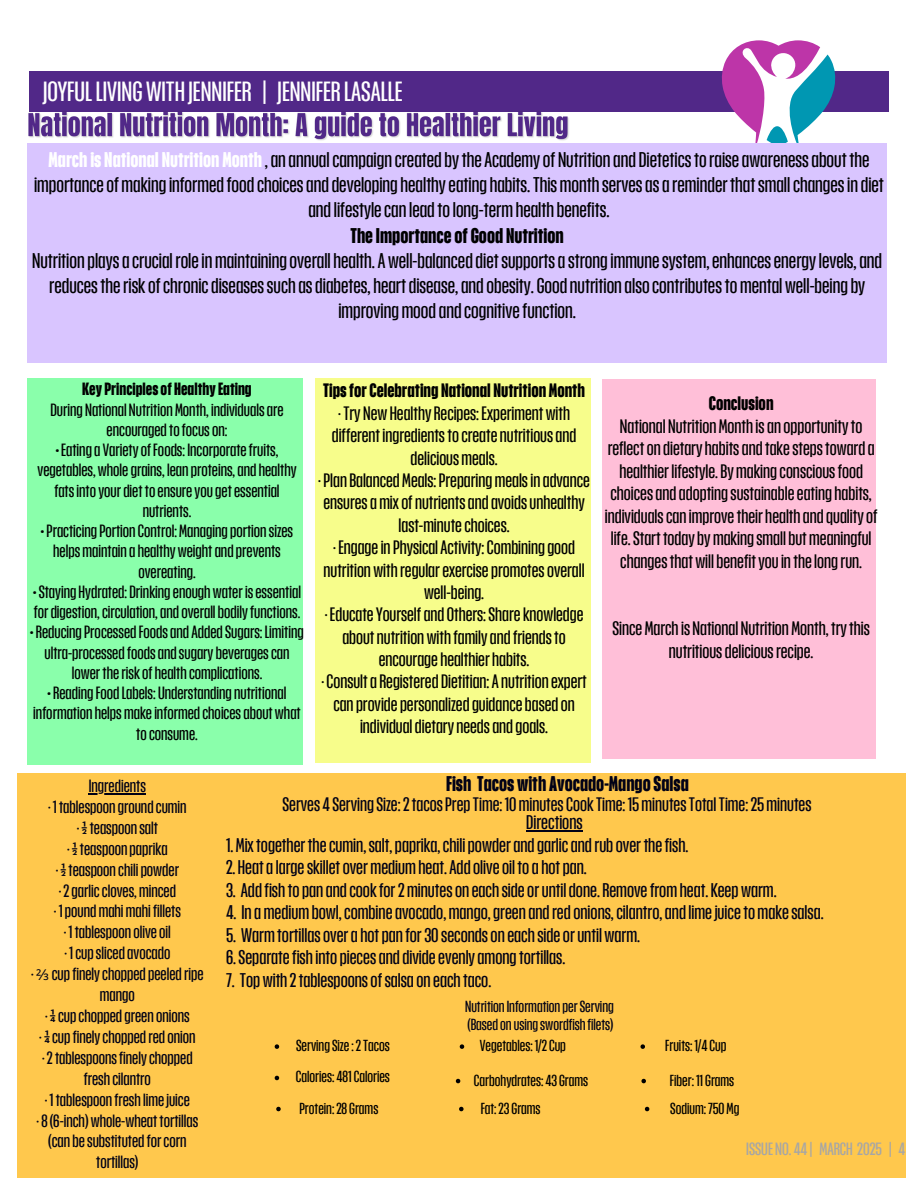
<style>
.page{position:relative;width:918px;height:1188px;background:#fff}
.page>*{position:absolute;margin:0;border:0;box-sizing:border-box;transform-origin:0 0}
.t1{font:23.4px "Placard Next";color:#fff}
.t2{font:18px/24.8px "Placard Next";color:#000;text-align:center}
.t3{font:700 18px "Placard Next";color:#010116}
.t4{font:16.8px "Placard Next";color:#010116}
.t5{font:16.5px/22.5px "Placard Next";color:#000;text-align:center}
.t6{font:16.5px "Placard Next";color:#010116}
.t7{font:16.35px/22.4px "Placard Next";color:#000;text-align:center}
.t8{font:15px/20.2px "Placard Next";color:#000;text-align:center}
.t9{font:15px/20.9px "Placard Next";color:#010116;text-align:center}
.t10{font:15px "Placard Next";color:#a6a6a6}
.t11{font:13.5px "Placard Next";color:#000}
.t12{font:13.5px/18px "Placard Next";color:#010116}
.s1{font-weight:700;color:#fff}
.s2{font-weight:700}
.s3{font-family:"Noto Sans"}
</style>
<div class="page">
<div style="left:29px;top:72px;width:860px;height:40px;background:#512888"></div>
<svg style="left:721px;top:40px;width:115px;height:103px"></svg>
<div style="left:28px;top:143px;width:859px;height:220px;background:#d9c5ff"></div>
<div style="left:28px;top:379px;width:275px;height:386px;background:#8affab"></div>
<div style="left:316px;top:379px;width:275px;height:384px;background:#f7fd8b"></div>
<div style="left:602px;top:379px;width:274px;height:379px;background:#ffbfd8"></div>
<div style="left:17px;top:774px;width:888px;height:404px;background:#ffc84d"></div>
<img style="left:27px;top:112px;width:542px;height:35px">
<hr style="left:89px;top:793px;width:57px;height:1px;background:#010116">
<hr style="left:526px;top:830px;width:57px;height:1px;background:#010116">
<svg style="left:275px;top:1044px;width:4px;height:5px"></svg>
<svg style="left:460px;top:1044px;width:4px;height:5px"></svg>
<svg style="left:641px;top:1044px;width:4px;height:5px"></svg>
<svg style="left:275px;top:1076px;width:4px;height:4px"></svg>
<svg style="left:456px;top:1079px;width:4px;height:4px"></svg>
<svg style="left:641px;top:1079px;width:5px;height:4px"></svg>
<svg style="left:276px;top:1107px;width:5px;height:4px"></svg>
<svg style="left:459px;top:1107px;width:5px;height:4px"></svg>
<svg style="left:645px;top:1107px;width:4px;height:4px"></svg>
<h4 class="t1" style="left:43px;top:76px;width:361px">JOYFULLIVINGWITH JENNIFER | JENNIFER LASALLE</h4>
<h6 class="t2" style="left:34px;top:148px;width:851px"><span class="s1">March is National Nutrition Month</span> , an annualcampaign created bythe Academy of Nutrition and Dieteticsto raise awareness about the importance ofmaking informed food choices and developing healthy eating habits.Thismonth serves as a reminder thatsmallchangesin diet and lifestyle can lead to long-termhealth benefits.</h6>
<h4 class="t2" style="left:32px;top:224px;width:852px"><span class="s2">The Importance of Good Nutrition<br></span>Nutrition plays a crucial role inmaintaining overall health. A well-balanced dietsupports a strong immune system, enhances energylevels, and reducesthe risk ofchronic diseasessuch as diabetes, heart disease, and obesity. Good nutrition also contributestomental well-being by improvingmood and cognitive function.</h4>
<h2 class="t8" style="left:30px;top:379px;width:275px"><span class="s2">Key Principles of Healthy Eating<br></span>During National Nutrition Month, individuals are encouraged to focus on:<br><span class="s2">·</span>Eating a Variety ofFoods: Incorporate fruits, vegetables,whole grains, lean proteins, and healthy fatsinto your diet to ensure you get essential nutrients.<br><span class="s2">·</span> Practicing Portion Control: Managing portion sizes helpsmaintain a healthyweight and prevents overeating.<br><span class="s2">·</span> Staying Hydrated: Drinking enoughwater is essential for digestion,circulation, and overall bodilyfunctions. <span class="s2">·</span> Reducing Processed Foods and Added Sugars:Limiting ultra-processed foods and sugary beveragescan lower the risk of health complications.<br><span class="s2">·</span> Reading Food Labels: Understanding nutritional information helpsmake informed choices aboutwhat to consume.</h2>
<p class="t7" style="left:318px;top:379px;width:273px"><span class="s2">Tips for Celebrating National Nutrition Month </span>·Try NewHealthy Recipes:Experimentwith different ingredientsto create nutritious and deliciousmeals.<br>· Plan Balanced Meals: Preparingmealsin advance ensures amix of nutrients and avoids unhealthy last-minute choices.<br>·Engage in Physical Activity: Combining good nutritionwith regular exercise promotes overall well-being.<br>·Educate Yourself and Others:Share knowledge about nutritionwith family and friendsto encourage healthier habits.<br>· Consult a Registered Dietitian: A nutrition expert can provide personalized guidance based on individual dietary needs and goals.</p>
<h4 class="t5" style="left:605px;top:392px;width:274px"><span class="s2">Conclusion<br></span>National Nutrition Month is an opportunityto reflect on dietary habits and take stepstoward a healthier lifestyle. Bymaking consciousfood choices and adopting sustainable eating habits, individualscan improve their health and quality of life.Start today bymaking small butmeaningful changesthatwill benefityou in the long run.</h4>
<h4 class="t5" style="left:612px;top:617px;width:259px">Since March is National Nutrition Month, trythis nutritious deliciousrecipe.</h4>
<h4 class="t9" style="left:31px;top:775px;width:174px">Ingredients<br>· 1 tablespoon ground cumin ·½teaspoon salt<br>·½teaspoon paprika<br>·½teaspoon chili powder<br>·2 garliccloves,minced<br>· 1 poundmahimahi fillets<br>· 1 tablespoon olive oil<br>· 1cup sliced avocado<br>·<span class="s3">⅔</span>cup finelychopped peeled ripe mango<br>·¼cup chopped green onions ·¼cup finelychopped red onion ·2tablespoonsfinelychopped fresh cilantro<br>· 1 tablespoon fresh lime juice<br>· 8 (6-inch)whole-wheat tortillas (can be substituted forcorn tortillas)</h4>
<h3 class="t3" style="left:446px;top:771px;width:244px">Fish Tacos with Avocado-Mango Salsa</h3>
<h4 class="t6" style="left:283px;top:793px;width:530px">Serves 4 Serving Size:2tacos Prep Time: 10minutes CookTime: 15minutesTotalTime:25minutes</h4>
<h6 class="t4" style="left:526px;top:811px;width:58px">Directions</h6>
<h6 class="t4" style="left:226px;top:833px;width:464px">1. Mixtogether the cumin,salt, paprika,chili powder and garlic and rub over the fish.</h6>
<h6 class="t4" style="left:226px;top:856px;width:362px">2. Heat a large skillet overmediumheat. Add olive oil to a hot pan.</h6>
<h6 class="t4" style="left:226px;top:878px;width:552px">3. Add fish to pan and cookfor2minutes on each side or until done. Remove fromheat. Keepwarm.</h6>
<h6 class="t4" style="left:226px;top:901px;width:599px">4. In amediumbowl,combine avocado,mango, green and red onions,cilantro, and lime juice tomake salsa.</h6>
<h6 class="t4" style="left:226px;top:923px;width:416px">5. Warmtortillas over a hot pan for 30 seconds on each side or untilwarm.</h6>
<h6 class="t4" style="left:226px;top:946px;width:341px">6. Separate fish into pieces and divide evenly among tortillas.</h6>
<h6 class="t4" style="left:226px;top:968px;width:267px">7. Topwith 2tablespoons ofsalsa on each taco.</h6>
<p class="t12" style="left:465px;top:997px;width:150px">Nutrition Information per Serving (Based on using swordfish filets)</p>
<p class="t11" style="left:296px;top:1036px;width:95px">Serving Size :2Tacos</p>
<p class="t11" style="left:480px;top:1036px;width:88px">Vegetables: 1/2 Cup</p>
<p class="t11" style="left:665px;top:1036px;width:63px">Fruits: 1/4 Cup</p>
<p class="t11" style="left:296px;top:1068px;width:96px">Calories: 481 Calories</p>
<p class="t11" style="left:474px;top:1071px;width:116px">Carbohydrates: 43 Grams</p>
<p class="t11" style="left:670px;top:1071px;width:66px">Fiber: 11 Grams</p>
<p class="t11" style="left:299px;top:1099px;width:80px">Protein:28 Grams</p>
<p class="t11" style="left:481px;top:1099px;width:61px">Fat:23 Grams</p>
<h5 class="t11" style="left:670px;top:1099px;width:71px">Sodium:750 Mg</h5>
<h4 class="t10" style="left:746px;top:1139px;width:161px">ISSUE NO. 44 | MARCH 2025 | 4</h4>
</div>
